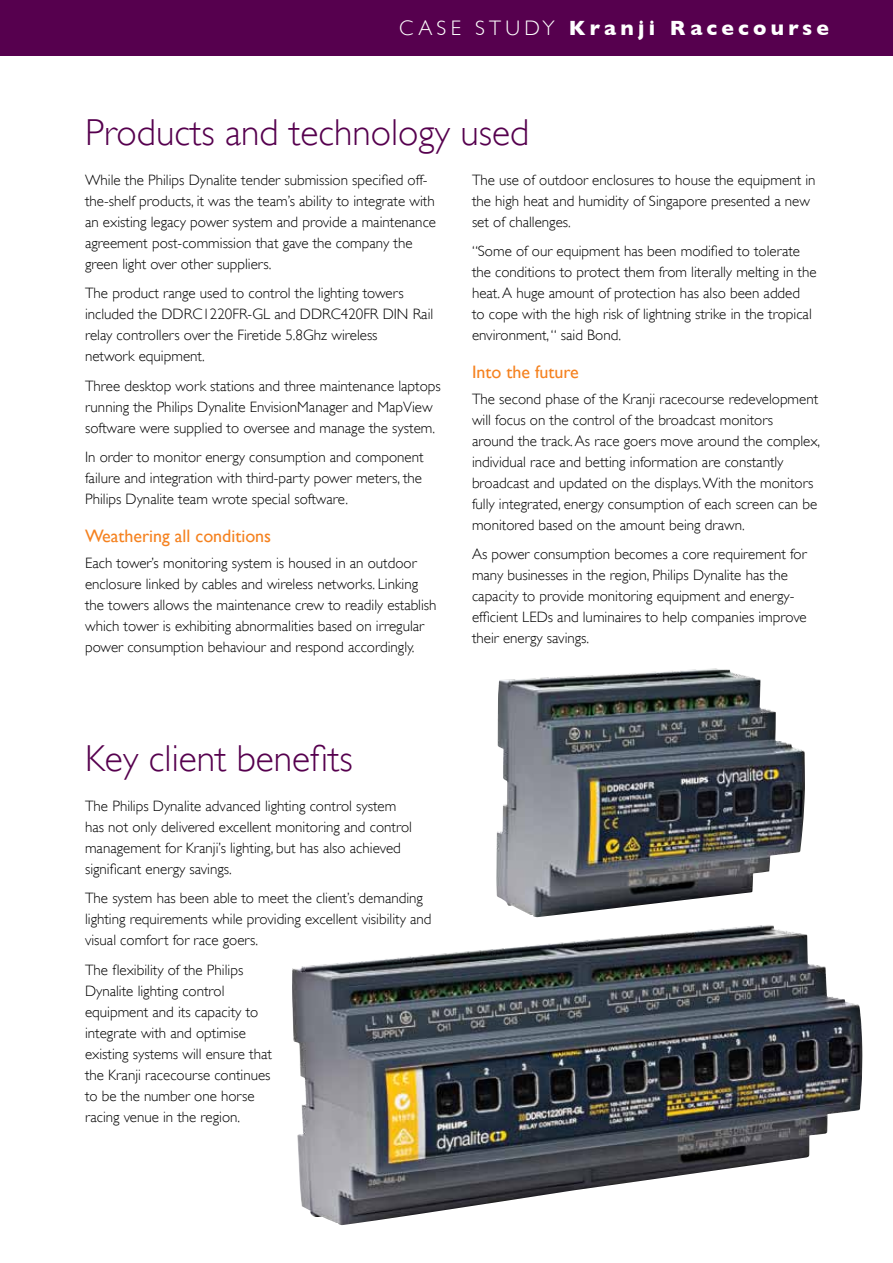
<style>
.page{position:relative;width:893px;height:1263px;background:#fff}
.page>*{position:absolute;margin:0;border:0;box-sizing:border-box;transform-origin:0 0}
.t1{font:300 37.5px "Gill Sans";color:#56004e}
.t2{font:700 21px "Gill Sans";letter-spacing:.2em;color:#fff}
.t3{font:18px "Gill Sans";color:#f58220}
.t4{font:300 15px/21px "Gill Sans";color:#000}
.s1{font-weight:300}
</style>
<div class="page">
<div style="left:0;top:0;width:893px;height:55px;background:#56004e"></div>
<img style="left:496px;top:668px;width:309px;height:249px">
<img style="left:292px;top:925px;width:571px;height:300px">
<h2 class="t2" style="left:399px;top:16px;width:432px"><span class="s1">CASE STUDY</span> Kranji Racecourse</h2>
<h1 class="t1" style="left:85px;top:111px;width:446px">Products and technology used</h1>
<p class="t4" style="left:85px;top:169px;width:353px">While the Philips Dynalite tender submission specified off&shy;the-shelf products, it was the team’s ability to integrate with an existing legacy power system and provide a maintenance agreement post-commission that gave the company the green light over other suppliers.</p>
<p class="t4" style="left:85px;top:283px;width:350px">The product range used to control the lighting towers included the DDRC1220FR-GL and DDRC420FR DIN Rail relay controllers over the Firetide 5.8Ghz wireless<br>network equipment.</p>
<p class="t4" style="left:85px;top:375px;width:357px">Three desktop work stations and three maintenance laptops running the Philips Dynalite EnvisionManager and MapView software were supplied to oversee and manage the system.</p>
<p class="t4" style="left:85px;top:447px;width:340px;text-align:justify">In order to monitor energy consumption and component failure and integration with third-party power meters, the Philips Dynalite team wrote special software.</p>
<p class="t3" style="left:85px;top:526px;width:188px">Weathering all conditions</p>
<p class="t4" style="left:85px;top:552px;width:353px">Each tower’s monitoring system is housed in an outdoor enclosure linked by cables and wireless networks. Linking the towers allows the maintenance crew to readily establish which tower is exhibiting abnormalities based on irregular power consumption behaviour and respond accordingly.</p>
<p class="t4" style="left:472px;top:169px;width:345px">The use of outdoor enclosures to house the equipment in the high heat and humidity of Singapore presented a new set of challenges.</p>
<p class="t4" style="left:472px;top:241px;width:346px">“Some of our equipment has been modified to tolerate the conditions to protect them from literally melting in the heat. A huge amount of protection has also been added<br>to cope with the high risk of lightning strike in the tropical environment, “ said Bond.</p>
<p class="t3" style="left:472px;top:362px;width:108px">Into the future</p>
<p class="t4" style="left:472px;top:388px;width:350px">The second phase of the Kranji racecourse redevelopment will focus on the control of the broadcast monitors<br>around the track. As race goers move around the complex, individual race and betting information are constantly broadcast and updated on the displays. With the monitors fully integrated, energy consumption of each screen can be monitored based on the amount being drawn.</p>
<p class="t4" style="left:472px;top:543px;width:336px">As power consumption becomes a core requirement for many businesses in the region, Philips Dynalite has the capacity to provide monitoring equipment and energy&shy;efficient LEDs and luminaires to help companies improve their energy savings.</p>
<h1 class="t1" style="left:85px;top:737px;width:269px">Key client benefits</h1>
<p class="t4" style="left:85px;top:795px;width:328px">The Philips Dynalite advanced lighting control system has not only delivered excellent monitoring and control management for Kranji’s lighting, but has also achieved significant energy savings.</p>
<p class="t4" style="left:85px;top:887px;width:348px">The system has been able to meet the client’s demanding lighting requirements while providing excellent visibility and visual comfort for race goers.</p>
<p class="t4" style="left:85px;top:959px;width:189px">The flexibility of the Philips<br>Dynalite lighting control equipment and its capacity to integrate with and optimise existing systems will ensure that the Kranji racecourse continues to be the number one horse racing venue in the region.</p>
</div>
